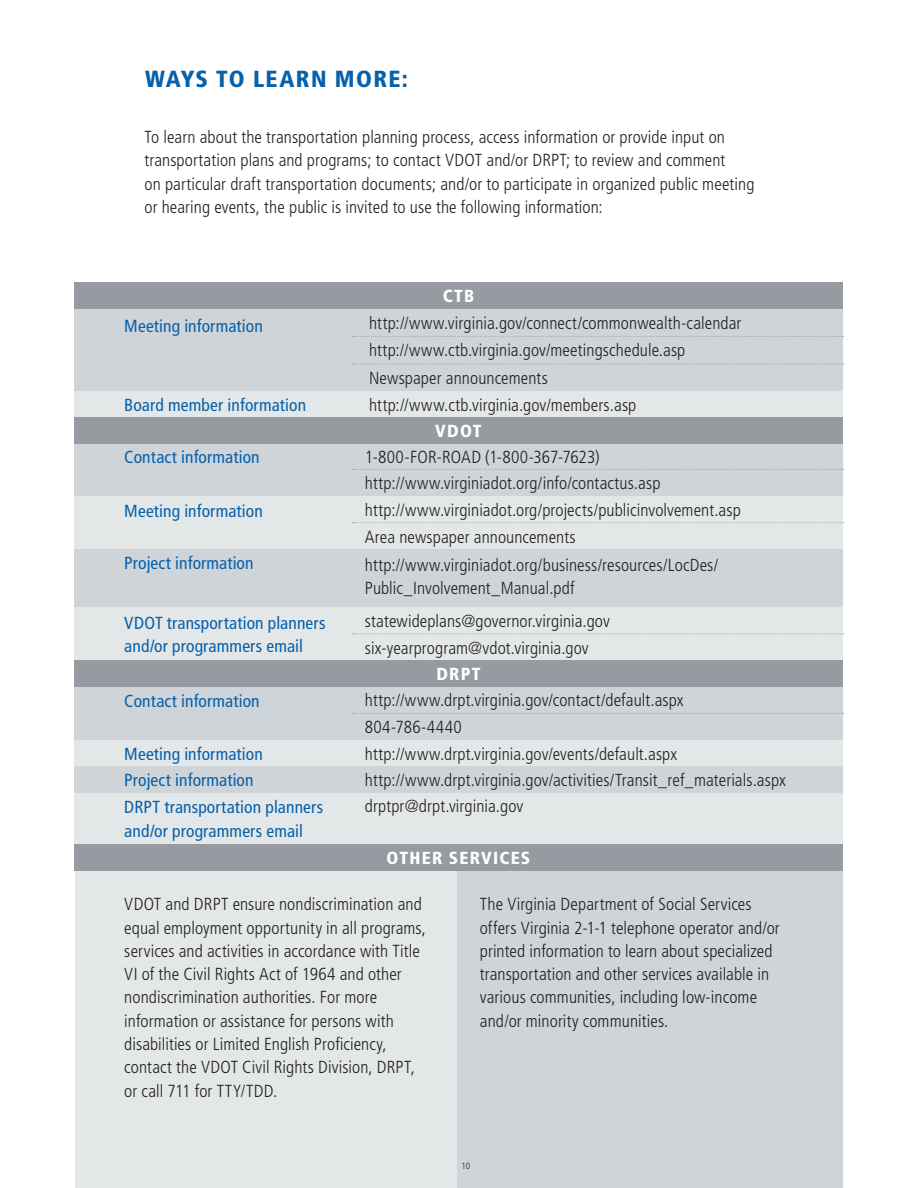
<style>
.page{position:relative;width:918px;height:1188px;background:#fff}
.page>*{position:absolute;margin:0;border:0;box-sizing:border-box;transform-origin:0 0}
.t1{font:900 condensed 23.25px "Frutiger LT Std";letter-spacing:.055em;color:#0660ab}
.t2{font:300 condensed 17.4px/23.2px "Frutiger LT Std";letter-spacing:.005em;color:#231f20}
.t3{font:condensed 17.4px/23.2px "Frutiger LT Std";letter-spacing:.005em;color:#0660ab}
.t4{font:900 condensed 17.4px "Frutiger LT Std";letter-spacing:.07em;color:#fff}
.t5{font:300 condensed 9px "Frutiger LT Std";color:#231f20}
</style>
<div class="page">
<div style="left:75px;top:845px;width:384px;height:343px;background:#e4e7e7"></div>
<div style="left:457px;top:845px;width:386px;height:343px;background:#cfd4d8"></div>
<div style="left:75px;top:299px;width:768px;height:546px;background:#e4e7e7"></div>
<div style="left:75px;top:308px;width:768px;height:83px;background:#cfd4d8"></div>
<div style="left:75px;top:444px;width:768px;height:52px;background:#cfd4d8"></div>
<div style="left:75px;top:549px;width:768px;height:58px;background:#cfd4d8"></div>
<div style="left:75px;top:686px;width:768px;height:54px;background:#cfd4d8"></div>
<div style="left:75px;top:766px;width:768px;height:26px;background:#cfd4d8"></div>
<div style="left:75px;top:282px;width:768px;height:26px;background:#959ba1"></div>
<div style="left:75px;top:417px;width:768px;height:27px;background:#959ba1"></div>
<div style="left:75px;top:660px;width:768px;height:26px;background:#959ba1"></div>
<div style="left:75px;top:845px;width:768px;height:26px;background:#959ba1"></div>
<svg style="left:353px;top:336px;width:491px;height:1px"></svg>
<svg style="left:353px;top:364px;width:491px;height:1px"></svg>
<svg style="left:353px;top:469px;width:491px;height:1px"></svg>
<svg style="left:353px;top:522px;width:491px;height:1px"></svg>
<svg style="left:353px;top:633px;width:491px;height:1px"></svg>
<svg style="left:353px;top:713px;width:491px;height:1px"></svg>
<h1 class="t1" style="left:145px;top:69px;width:264px">WAYS TO LEARN MORE:</h1>
<p class="t2" style="left:145px;top:126px;width:611px">To learn about the transportation planning process, access information or provide input on transportation plans and programs; to contact VDOT and/or DRPT; to review and comment<br>on particular draft transportation documents; and/or to participate in organized public meeting or hearing events, the public is invited to use the following information:</p>
<p class="t3" style="left:124px;top:316px;width:140px">Meeting information</p>
<p class="t4" style="left:443px;top:288px;width:33px">CTB</p>
<p class="t2" style="left:369px;top:309px;width:374px;line-height:27.9px">http://www.virginia.gov/connect/commonwealth-calendar http://www.ctb.virginia.gov/meetingschedule.asp<br>Newspaper announcements</p>
<p class="t3" style="left:124px;top:394px;width:183px">Board member information</p>
<p class="t2" style="left:369px;top:394px;width:269px">http://www.ctb.virginia.gov/members.asp</p>
<p class="t4" style="left:435px;top:424px;width:48px">VDOT</p>
<p class="t3" style="left:124px;top:446px;width:137px">Contact information</p>
<p class="t2" style="left:365px;top:446px;width:236px">1-800-FOR-ROAD (1-800-367-7623)</p>
<p class="t2" style="left:365px;top:473px;width:297px">http://www.virginiadot.org/info/contactus.asp</p>
<p class="t3" style="left:124px;top:500px;width:140px">Meeting information</p>
<p class="t2" style="left:365px;top:499px;width:377px">http://www.virginiadot.org/projects/publicinvolvement.asp</p>
<p class="t2" style="left:365px;top:526px;width:212px">Area newspaper announcements</p>
<p class="t3" style="left:124px;top:552px;width:131px">Project information</p>
<p class="t2" style="left:365px;top:554px;width:355px">http://www.virginiadot.org/business/resources/LocDes/<br>Public_Involvement_Manual.pdf</p>
<p class="t3" style="left:124px;top:612px;width:203px">VDOT transportation planners and/or programmers email</p>
<p class="t2" style="left:365px;top:608px;width:246px;line-height:27.2px">statewideplans@governor.virginia.gov six-yearprogram@vdot.virginia.gov</p>
<p class="t4" style="left:436px;top:666px;width:46px">DRPT</p>
<p class="t3" style="left:124px;top:690px;width:137px">Contact information</p>
<p class="t2" style="left:365px;top:687px;width:320px;line-height:27.3px">http://www.drpt.virginia.gov/contact/default.aspx<br>804-786-4440</p>
<p class="t3" style="left:124px;top:743px;width:140px">Meeting information</p>
<p class="t2" style="left:365px;top:743px;width:314px">http://www.drpt.virginia.gov/events/default.aspx</p>
<p class="t3" style="left:124px;top:769px;width:131px">Project information</p>
<p class="t2" style="left:365px;top:769px;width:423px">http://www.drpt.virginia.gov/activities/Transit_ref_materials.aspx</p>
<p class="t3" style="left:124px;top:796px;width:200px">DRPT transportation planners and/or programmers email</p>
<p class="t2" style="left:365px;top:795px;width:160px">drptpr@drpt.virginia.gov</p>
<p class="t4" style="left:387px;top:851px;width:145px">OTHER SERVICES</p>
<p class="t2" style="left:480px;top:893px;width:301px">The Virginia Department of Social Services offers Virginia 2-1-1 telephone operator and/or printed information to learn about specialized transportation and other services available in various communities, including low-income and/or minority communities.</p>
<p class="t2" style="left:124px;top:893px;width:303px">VDOT and DRPT ensure nondiscrimination and equal employment opportunity in all programs, services and activities in accordance with Title VI of the Civil Rights Act of 1964 and other nondiscrimination authorities. For more information or assistance for persons with disabilities or Limited English Proficiency, contact the VDOT Civil Rights Division, DRPT, or call 711 for TTY/TDD.</p>
<p class="t5" style="left:462px;top:1162px;width:10px">10</p>
</div>
